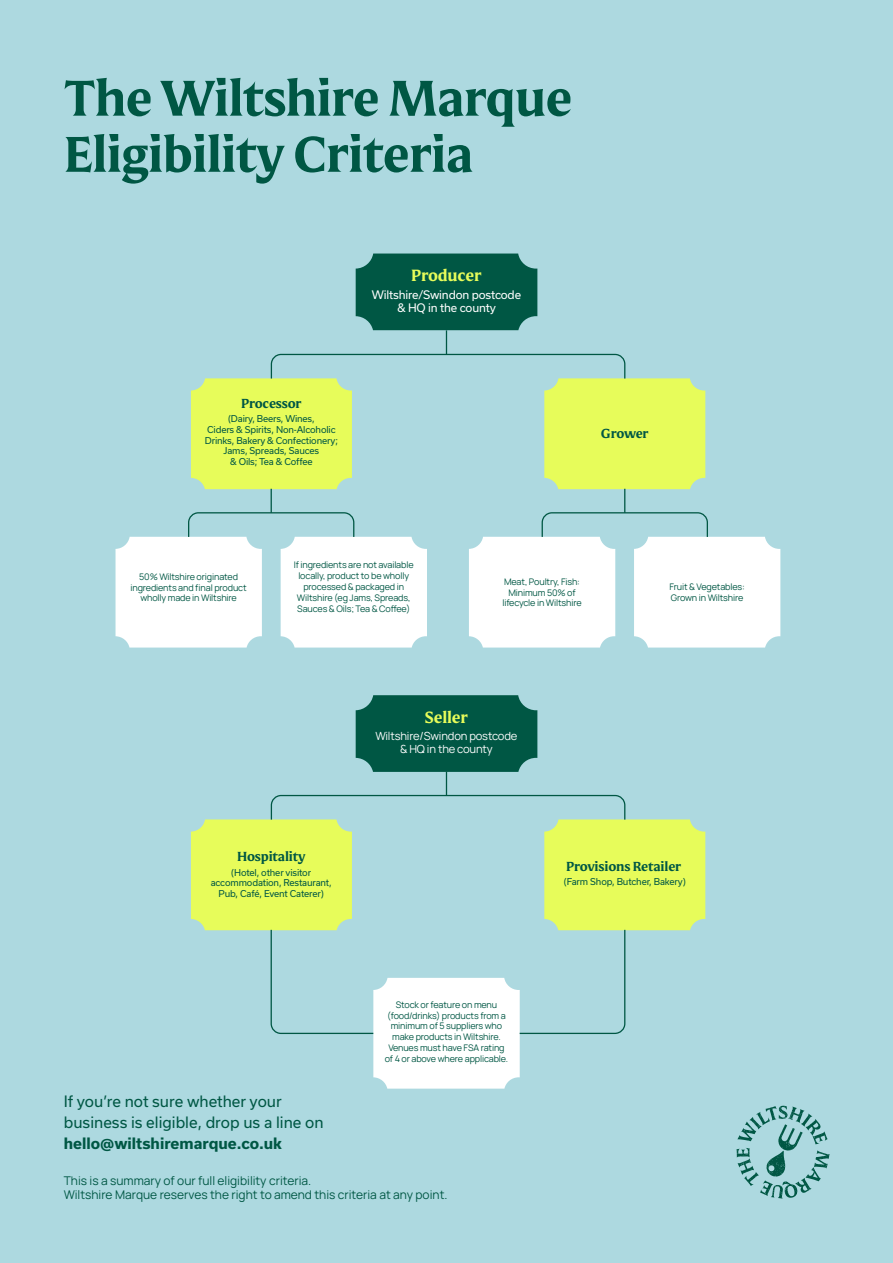
<style>
.page{position:relative;width:893px;height:1263px;background:#add9e0}
.page>*{position:absolute;margin:0;border:0;box-sizing:border-box;transform-origin:0 0}
.t1{font:700 50.4px/56.1px "Mestiza";letter-spacing:-.02em;color:#005744}
.t2{font:700 16.35px "Mestiza";letter-spacing:-.015em;color:#e7fc5a}
.t3{font:15px/21px "Usual";color:#005744}
.t4{font:700 15px "Usual";color:#005744}
.t5{font:700 13.2px "Mestiza";letter-spacing:-.015em;color:#005744}
.t6{font:12px/14.4px "Manrope";color:#005744}
.t7{font:11.25px/13.5px "Usual";letter-spacing:-.015em;color:#fff;text-align:center}
.t8{font:11.25px/13.5px "Manrope";letter-spacing:-.015em;color:#fff;text-align:center}
.t9{font:9px/10.8px "Manrope";letter-spacing:-.015em;color:#005744;text-align:center}
.t10{font:9px/10.8px "Usual";letter-spacing:-.015em;color:#005744;text-align:center}
</style>
<div class="page">
<svg style="left:116px;top:254px;width:664px;height:393px"></svg>
<svg style="left:191px;top:695px;width:514px;height:394px"></svg>
<svg style="left:736px;top:1106px;width:94px;height:92px"></svg>
<h1 class="t1" style="left:64px;top:69px;width:510px">The Wiltshire Marque<br>Eligibility Criteria</h1>
<h2 class="t2" style="left:411px;top:265px;width:72px">Producer</h2>
<h3 class="t5" style="left:241px;top:394px;width:62px">Processor</h3>
<p class="t10" style="left:205px;top:413px;width:135px">(Dairy, Beers, Wines,<br>Ciders &amp; Spirits, Non-Alcoholic<br>Drinks, Bakery &amp; Confectionery;<br>Jams, Spreads, Sauces<br>&amp; Oils; Tea &amp; Coffee</p>
<p class="t7" style="left:372px;top:288px;width:151px">Wiltshire/Swindon postcode &amp; HQ in the county</p>
<h3 class="t5" style="left:601px;top:424px;width:49px">Grower</h3>
<p class="t9" style="left:130px;top:570px;width:118px">50% Wiltshire originated ingredients and final product wholly made in Wiltshire</p>
<p class="t9" style="left:294px;top:559px;width:121px">If ingredients are not available locally, product to be wholly processed &amp; packaged in<br>Wiltshire (eg Jams, Spreads,<br>Sauces &amp; Oils; Tea &amp; Coffee)</p>
<p class="t9" style="left:502px;top:575px;width:81px">Meat, Poultry, Fish:<br>Minimum 50% of lifecycle in Wiltshire</p>
<p class="t9" style="left:669px;top:581px;width:77px;text-align:left">Fruit &amp; Vegetables:<br>Grown in Wiltshire</p>
<h2 class="t2" style="left:425px;top:706px;width:45px">Seller</h2>
<h3 class="t5" style="left:237px;top:848px;width:70px">Hospitality</h3>
<p class="t10" style="left:211px;top:867px;width:123px">(Hotel, other visitor accommodation, Restaurant,<br>Pub, Café, Event Caterer)</p>
<p class="t8" style="left:375px;top:728px;width:144px">Wiltshire/Swindon postcode &amp; HQ in the county</p>
<p class="t9" style="left:385px;top:998px;width:125px">Stock or feature on menu (food/drinks) products from a minimum of 5 suppliers who make products in Wiltshire.<br>Venues must have FSA rating of 4 or above where applicable.</p>
<h3 class="t3" style="left:64px;top:1090px;width:261px">If you’re not sure whether your business is eligible, drop us a line on</h3>
<h3 class="t4" style="left:64px;top:1134px;width:220px">hello@wiltshiremarque.co.uk</h3>
<h3 class="t6" style="left:64px;top:1172px;width:385px">This is a summary of our full eligibility criteria.<br>Wiltshire Marque reserves the right to amend this criteria at any point.</h3>
<h3 class="t5" style="left:566px;top:858px;width:117px">Provisions Retailer</h3>
<p class="t10" style="left:564px;top:876px;width:124px">(Farm Shop, Butcher, Bakery)</p>
</div>
